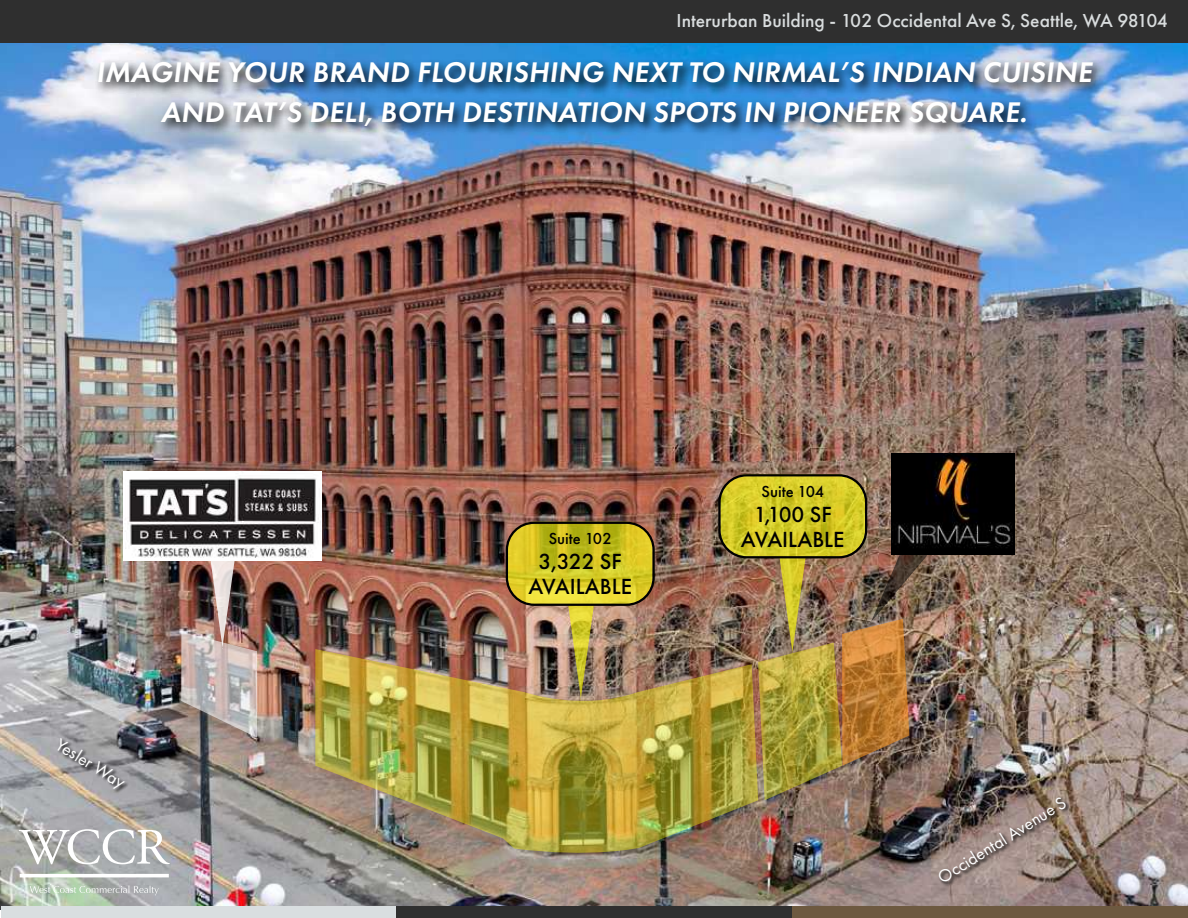
<style>
.page{position:relative;width:1188px;height:918px;background:#fff}
.page>*{position:absolute;margin:0;border:0;box-sizing:border-box;transform-origin:0 0}
.t1{font:italic 600 29.4px/39.2px "Futura PT";letter-spacing:.01em;color:#fff;text-align:center}
.t2{font:500 22.8px/24.8px "Futura PT";color:#000;text-align:center}
.t3{font:500 19.5px "Futura PT";color:#d9ddde}
.t4{font:18px "Futura PT";color:#fff}
.t5{font:500 16.5px "Futura PT";color:#000}
</style>
<div class="page">
<img style="left:0;top:42px;width:1188px;height:867px">
<div style="left:0;top:0;width:1188px;height:42px;background:#2f2f2f"></div>
<div style="left:1px;top:907px;width:396px;height:11px;background:#d9dee0"></div>
<div style="left:397px;top:907px;width:396px;height:11px;background:#2f2f2f"></div>
<div style="left:793px;top:907px;width:395px;height:11px;background:#6d5940"></div>
<svg style="left:19px;top:829px;width:151px;height:35px"></svg>
<hr style="left:20px;top:874px;width:149px;height:3px;background:#fff">
<svg style="left:30px;top:886px;width:129px;height:9px"></svg>
<img style="left:95px;top:58px;width:1011px;height:81px">
<img style="left:892px;top:454px;width:123px;height:101px">
<img style="left:181px;top:560px;width:76px;height:178px">
<img style="left:123px;top:471px;width:199px;height:89px">
<svg style="left:57px;top:737px;width:73px;height:57px;background:#959393"></svg>
<svg style="left:938px;top:796px;width:132px;height:91px;background:#897871"></svg>
<img style="left:315px;top:649px;width:443px;height:205px">
<svg style="left:568px;top:606px;width:26px;height:94px;background:#ac9d49"></svg>
<img style="left:758px;top:542px;width:169px;height:258px">
<svg style="left:508px;top:522px;width:145px;height:82px;background:#d4c725"></svg>
<div style="left:506px;top:522px;width:149px;height:84px;border:2px solid #000;border-radius:27px"></div>
<svg style="left:720px;top:474px;width:145px;height:83px;background:#d3c827"></svg>
<div style="left:718px;top:474px;width:149px;height:84px;border:2px solid #000;border-radius:27px"></div>
<p class="t3" style="left:677px;top:9px;width:493px">Interurban Building - 102 Occidental Ave S, Seattle, WA 98104</p>
<p class="t1" style="left:96px;top:52px;width:997px">IMAGINE YOUR BRAND FLOURISHING NEXT TO NIRMAL’S INDIAN CUISINE<br>AND TAT’S DELI, BOTH DESTINATION SPOTS IN PIONEER SQUARE.</p>
<p class="t4" style="left:63px;top:734px;width:80px;rotate:32deg">Yesler Way</p>
<p class="t5" style="left:549px;top:529px;width:64px">Suite 102</p>
<p class="t2" style="left:528px;top:549px;width:105px">3,322 SF<br>AVAILABLE</p>
<p class="t5" style="left:762px;top:482px;width:64px">Suite 104</p>
<p class="t2" style="left:741px;top:502px;width:105px">1,100 SF<br>AVAILABLE</p>
<p class="t4" style="left:934px;top:870px;width:149px;rotate:-32deg">Occidental Avenue S</p>
</div>
